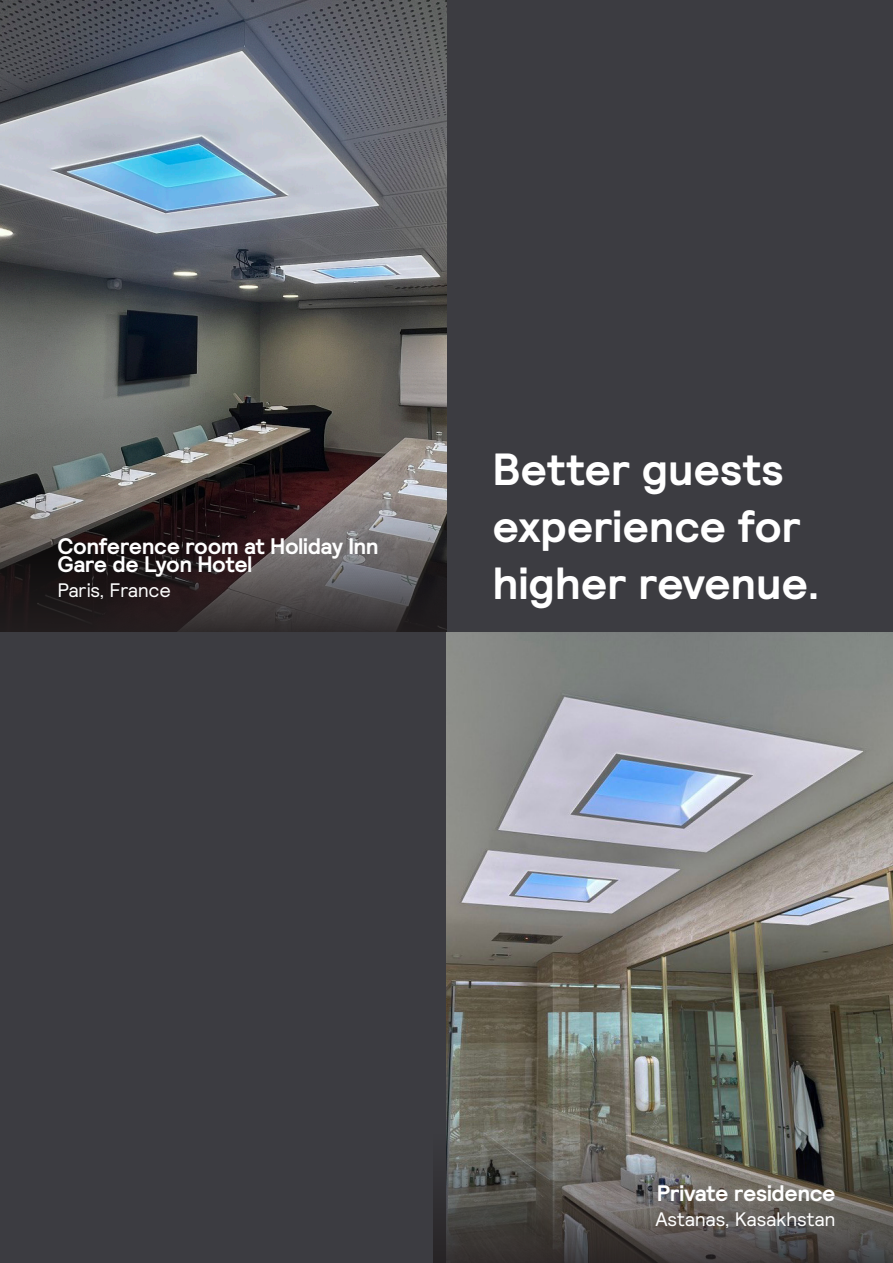
<style>
.page{position:relative;width:893px;height:1263px;background:#fff}
.page>*{position:absolute;margin:0;border:0;box-sizing:border-box;transform-origin:0 0}
.Bold_Text{font:700 45px/57px "Signify Relative";letter-spacing:-.005em;color:#fff}
.Name_and_job_title{font:700 22.5px/18px "Signify Relative";letter-spacing:-.02em;color:#fff}
.Name_and_job_title-2{font:19.5px "Signify Relative";letter-spacing:-.02em;color:#fff}
</style>
<div class="page">
<div style="left:0;top:631px;width:893px;height:632px;background:#3c3c41"></div>
<img style="left:446px;top:631px;width:447px;height:479px">
<div style="left:0;top:0;width:893px;height:631px;background:#3c3c41"></div>
<svg style="left:433px;top:1110px;width:460px;height:153px"></svg>
<img style="left:0;top:0;width:446px;height:465px">
<svg style="left:0;top:465px;width:446px;height:166px;background:#494142"></svg>
<p class="Name_and_job_title" style="left:57px;top:537px;width:323px">Conference room at Holiday Inn<br>Gare de Lyon Hotel</p>
<p class="Name_and_job_title-2" style="left:57px;top:577px;width:115px">Paris, France</p>
<p class="Bold_Text" style="left:492px;top:440px;width:329px">Better guests experience for higher revenue.</p>
<p class="Name_and_job_title" style="left:657px;top:1184px;width:180px">Private residence</p>
<p class="Name_and_job_title-2" style="left:655px;top:1206px;width:182px">Astanas, Kasakhstan</p>
</div>
